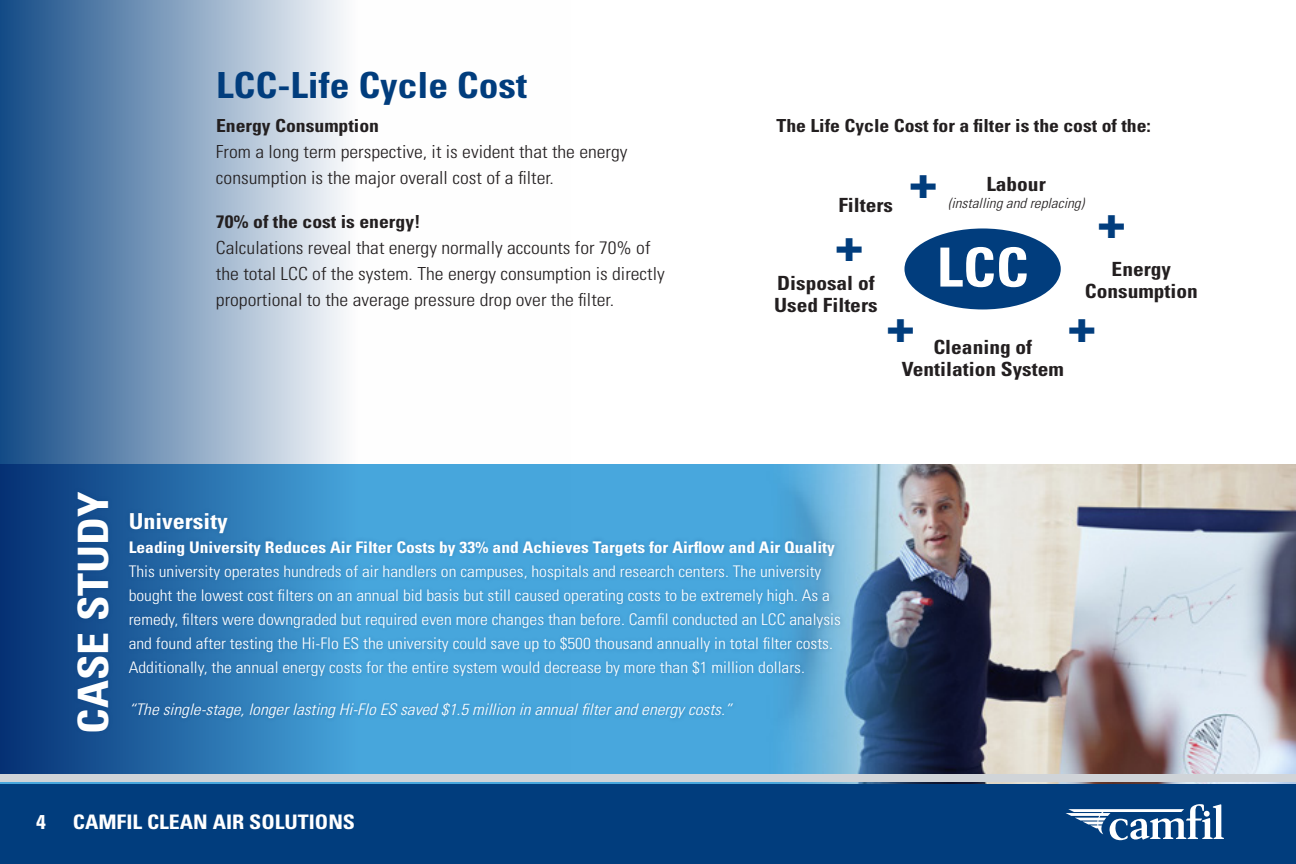
<style>
.page{position:relative;width:1296px;height:864px;background:#fff}
.page>*{position:absolute;margin:0;border:0;box-sizing:border-box;transform-origin:0 0}
.t1{font:700 condensed 54px "Univers LT Std";color:#fff;scale:1.1 1}
.t2{font:45px "Univers LT Std X Black";color:#013d7d;scale:1.1 1}
.t3{font:700 condensed 41.8px "Univers LT Std";color:#fff;scale:1.09 1}
.t4{font:700 condensed 36px "Univers LT Std";color:#013d7d;scale:1.09 1}
.t5{font:700 condensed 22px "Univers LT Std";color:#fff;scale:1.1 1}
.t6{font:700 condensed 20px "Univers LT Std";color:#fff;scale:1.09 1}
.t7{font:700 condensed 19.6px/22px "Univers LT Std";color:#231f20;text-align:center;scale:1.09 1}
.t8{font:300 condensed 18px/26px "Univers LT Std";color:#231f20;scale:1.09 1}
.t9{font:700 condensed 18px "Univers LT Std";color:#231f20;scale:1.09 1}
.t10{font:300 condensed 16px/24px "Univers LT Std";color:#fff;scale:1.1 1}
.t11{font:italic 300 condensed 16px "Univers LT Std";color:#fff;scale:1.1 1}
.t12{font:italic 300 condensed 14px "Univers LT Std";color:#231f20;scale:1.09 1}
.s1{font-weight:700}
</style>
<div class="page">
<img style="left:0;top:465px;width:1296px;height:320px">
<svg style="left:0;top:0;width:570px;height:774px"></svg>
<div style="left:0;top:785px;width:1296px;height:79px;background:#013d7d"></div>
<div style="left:0;top:774px;width:1296px;height:7px;background:#d0d4d8"></div>
<div style="left:125px;top:508px;width:720px;height:214px;background:#013d7d;opacity:.3"></div>
<div style="left:72px;top:486px;width:41px;height:249px;background:#134b8c"></div>
<svg style="left:1066px;top:804px;width:158px;height:36px"></svg>
<div style="left:904px;top:228px;width:157px;height:81px;background:#013d7d;border-radius:50%"></div>
<p class="t4" style="left:216px;top:63px;width:287px">LCC-Life Cycle Cost</p>
<p class="t8" style="left:216px;top:113px;width:379px"><span class="s1">Energy Consumption<br></span>From a long term perspective, it is evident that the energy consumption is the major overall cost of a filter.</p>
<p class="t8" style="left:216px;top:209px;width:413px"><span class="s1">70% of the cost is energy!<br></span>Calculations reveal that energy normally accounts for 70% of the total LCC of the system. The energy consumption is directly proportional to the average pressure drop over the filter.</p>
<p class="t9" style="left:777px;top:115px;width:345px">The Life Cycle Cost for a filter is the cost of the:</p>
<p class="t7" style="left:838px;top:194px;width:52px">Filters</p>
<p class="t2" style="left:835px;top:215px;width:28px">+</p>
<p class="t7" style="left:774px;top:272px;width:96px;text-align:left">Disposal of<br>Used Filters</p>
<p class="t2" style="left:908px;top:152px;width:28px">+</p>
<p class="t7" style="left:986px;top:173px;width:56px">Labour</p>
<p class="t12" style="left:948px;top:194px;width:126px">(installing and replacing)</p>
<p class="t2" style="left:1097px;top:192px;width:28px">+</p>
<p class="t1" style="left:937px;top:234px;width:85px">LCC</p>
<p class="t7" style="left:1085px;top:258px;width:105px">Energy<br>Consumption</p>
<p class="t2" style="left:886px;top:296px;width:28px">+</p>
<p class="t2" style="left:1067px;top:296px;width:28px">+</p>
<p class="t7" style="left:902px;top:336px;width:150px">Cleaning of<br>Ventilation System</p>
<p class="t3" style="left:68px;top:734px;width:224px;rotate:-90deg">CASE STUDY</p>
<p class="t5" style="left:129px;top:508px;width:92px">University</p>
<p class="t10" style="left:129px;top:536px;width:649px"><span class="s1">Leading University Reduces Air Filter Costs by 33% and Achieves Targets for Airflow and Air Quality </span>This university operates hundreds of air handlers on campuses, hospitals and research centers. The university bought the lowest cost filters on an annual bid basis but still caused operating costs to be extremely high. As a remedy, filters were downgraded but required even more changes than before. Camfil conducted an LCC analysis and found after testing the Hi-Flo ES the university could save up to $500 thousand annually in total filter costs.<br>Additionally, the annual energy costs for the entire system would decrease by more than $1 million dollars.</p>
<p class="t11" style="left:129px;top:700px;width:550px">“The single-stage, longer lasting Hi-Flo ES saved $1.5 million in annual filter and energy costs.”</p>
<p class="t6" style="left:36px;top:810px;width:10px">4</p>
<p class="t6" style="left:73px;top:810px;width:260px">CAMFIL CLEAN AIR SOLUTIONS</p>
</div>
